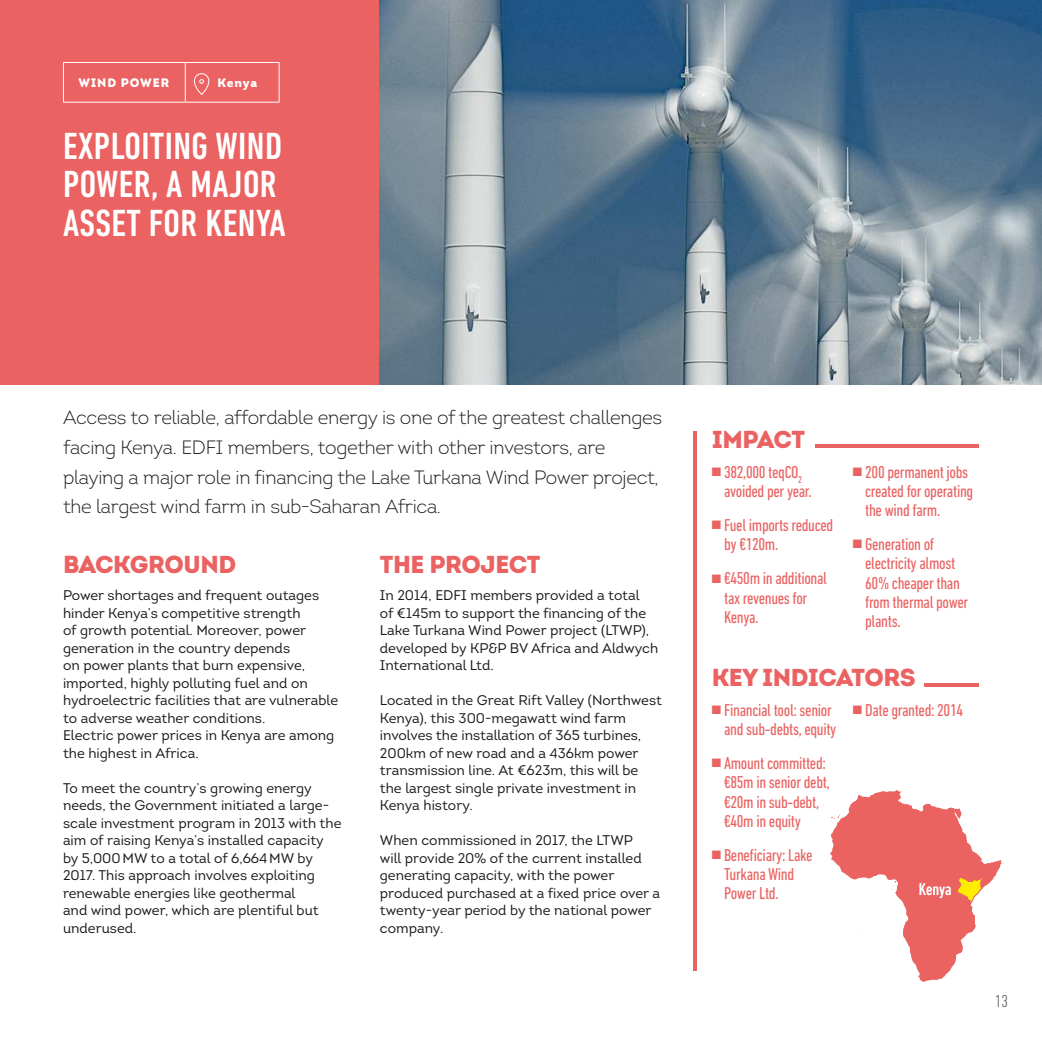
<style>
.page{position:relative;width:1042px;height:1042px;background:#fff}
.page>*{position:absolute;margin:0;border:0;box-sizing:border-box;transform-origin:0 0}
.t1{font:500 condensed 38.5px/38.5px "DIN Next LT Pro";letter-spacing:.01em;color:#fff}
.t2{font:900 24.5px "Intro";letter-spacing:-.02em;color:#ea6261}
.t3{font:300 19.25px/29.8px "Intro";letter-spacing:-.015em;color:#1a171c}
.t4{font:condensed 17.5px/19.2px "DIN Next LT Pro";letter-spacing:-.02em;color:#ea6261}
.t5{font:300 condensed 17.5px "DIN Next LT Pro";color:#58585a}
.t6{font:condensed 17.15px "DIN Next LT Pro";color:#fff}
.t7{font:14px/17.5px "Intro";color:#1a171c}
.t8{font:900 12.25px "Intro";letter-spacing:.07em;color:#fff}
</style>
<div class="page">
<div style="left:0;top:0;width:380px;height:384px;background:#ea6261"></div>
<img style="left:380px;top:0;width:662px;height:384px">
<hr style="left:63px;top:62px;width:122px;height:1px;background:#fff">
<hr style="left:63px;top:63px;width:1px;height:39px;background:#fff">
<hr style="left:185px;top:62px;width:95px;height:1px;background:#fff">
<hr style="left:185px;top:63px;width:1px;height:39px;background:#fff">
<hr style="left:279px;top:63px;width:1px;height:39px;background:#fff">
<hr style="left:63px;top:102px;width:122px;height:1px;background:#fff">
<hr style="left:185px;top:102px;width:95px;height:1px;background:#fff">
<svg style="left:193px;top:73px;width:17px;height:22px"></svg>
<hr style="left:693px;top:431px;width:4px;height:539px;background:#ea6261">
<hr style="left:815px;top:444px;width:164px;height:4px;background:#ea6261">
<hr style="left:924px;top:683px;width:55px;height:3px;background:#ea6261">
<svg style="left:830px;top:790px;width:171px;height:192px"></svg>
<p class="t8" style="left:78px;top:74px;width:91px">WIND POWER</p>
<p class="t8" style="left:218px;top:74px;width:41px">KENYA</p>
<h1 class="t1" style="left:63px;top:127px;width:224px">EXPLOITING WIND<br>POWER, A MAJOR<br>ASSET FOR KENYA</h1>
<p class="t3" style="left:63px;top:402px;width:600px">Access to reliable, affordable energy is one of the greatest challenges facing Kenya. EDFI members, together with other investors, are playing a major role in financing the Lake Turkana Wind Power project, the largest wind farm in sub-Saharan Africa.</p>
<h2 class="t2" style="left:63px;top:548px;width:51px">BACKG</h2>
<h2 class="t2" style="left:148px;top:548px;width:70px">ROUND</h2>
<p class="t7" style="left:63px;top:586px;width:277px">Power shortages and frequent outages hinder Kenya’s competitive strength<br>of growth potential. Moreover, power generation in the country depends<br>on power plants that burn expensive, imported, highly polluting fuel and on hydroelectric facilities that are vulnerable to adverse weather conditions.<br>Electric power prices in Kenya are among the highest in Africa.</p>
<p class="t7" style="left:63px;top:779px;width:280px">To meet the country’s growing energy needs, the Government initiated a large&shy;scale investment program in 2013 with the aim of raising Kenya’s installed capacity by 5,000MW to a total of 6,664MW by 2017. This approach involves exploiting renewable energies like geothermal<br>and wind power, which are plentiful but underused.</p>
<h2 class="t2" style="left:380px;top:548px;width:131px">THE PROJECT</h2>
<p class="t7" style="left:380px;top:586px;width:280px">In 2014, EDFI members provided a total<br>of €145m to support the financing of the Lake Turkana Wind Power project (LTWP), developed by KP&amp;P BV Africa and Aldwych International Ltd.</p>
<p class="t7" style="left:380px;top:691px;width:284px">Located in the Great Rift Valley (Northwest Kenya), this 300-megawatt wind farm involves the installation of 365 turbines, 200km of new road and a 436km power transmission line. At €623m, this will be the largest single private investment in Kenya history.</p>
<p class="t7" style="left:380px;top:831px;width:282px">When commissioned in 2017, the LTWP<br>will provide 20% of the current installed generating capacity, with the power produced purchased at a fixed price over a twenty-year period by the national power company.</p>
<h2 class="t2" style="left:712px;top:424px;width:73px">IMPACT</h2>
<p class="t4" style="left:724px;top:462px;width:89px;text-indent:-12px">■ 382,000 teqCO<sub>2 </sub>avoided per year.</p>
<p class="t4" style="left:724px;top:515px;width:111px;text-indent:-12px">■ Fuel imports reduced by €120m.</p>
<p class="t4" style="left:724px;top:569px;width:104px;text-indent:-12px">■ €450m in additional tax revenues for<br>Kenya.</p>
<p class="t4" style="left:865px;top:462px;width:110px;text-indent:-12px">■ 200 permanent jobs created for operating the wind farm.</p>
<p class="t4" style="left:865px;top:534px;width:105px;text-indent:-12px">■ Generation of electricity almost<br>60% cheaper than from thermal power plants.</p>
<h2 class="t2" style="left:712px;top:662px;width:67px">KEY INDIC</h2>
<h2 class="t2" style="left:836px;top:662px;width:72px">ATORS</h2>
<p class="t4" style="left:712px;top:700px;width:126px;text-align:right">■ Financial tool: senior and sub-debts, equity</p>
<p class="t4" style="left:724px;top:753px;width:107px;text-indent:-12px">■ Amount committed: €85m in senior debt, €20m in sub-debt, €40m in equity</p>
<p class="t4" style="left:724px;top:845px;width:90px;text-indent:-12px">■ Beneficiary: Lake<br>Turkana Wind<br>Power Ltd.</p>
<p class="t4" style="left:853px;top:700px;width:112px">■ Date granted: 2014</p>
<p class="t6" style="left:919px;top:880px;width:34px">Kenya</p>
<p class="t5" style="left:994px;top:991px;width:15px">13</p>
</div>
